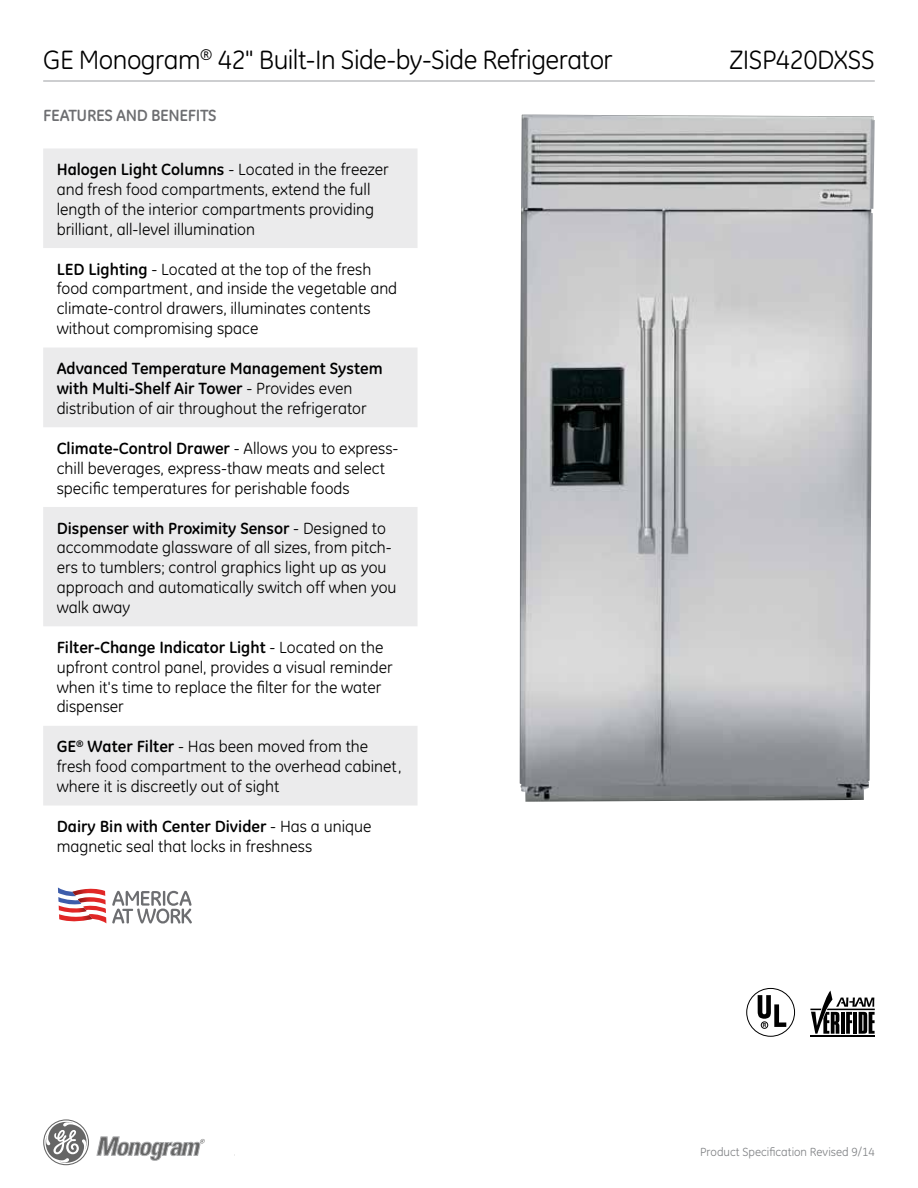
<style>
.page{position:relative;width:918px;height:1188px;background:#fff}
.page>*{position:absolute;margin:0;border:0;box-sizing:border-box;transform-origin:0 0}
.t1{font:27px "GE Inspira";letter-spacing:-.02em;color:#000}
.t2{font:16.5px/19.8px "GE Inspira";color:#000}
.t3{font:700 16.5px/19.8px "GE Inspira";color:#000}
.t4{font:700 16.5px "GE Inspira";letter-spacing:-.02em;color:#6d6e71}
.t5{font:12px "GE Inspira";color:#808285}
.t6{font:700 5.7px "Helvetica";color:#000;scale:.85 1}
.s1{font-weight:700}
.s2{font-weight:400}
</style>
<div class="page">
<svg style="left:97px;top:1136px;width:108px;height:25px"></svg>
<svg style="left:43px;top:1119px;width:46px;height:46px"></svg>
<hr style="left:43px;top:80px;width:832px;height:2px;background:#a7a9ac">
<svg style="left:758px;top:995px;width:28px;height:32px"></svg>
<div style="left:761px;top:1022px;width:7px;height:7px;border:1px solid #000;border-radius:50%"></div>
<div style="left:746px;top:988px;width:49px;height:49px;border:1px solid #000;border-radius:50%"></div>
<hr style="left:810px;top:1035px;width:65px;height:2px;background:#000">
<svg style="left:810px;top:991px;width:65px;height:43px"></svg>
<svg style="left:58px;top:887px;width:134px;height:37px"></svg>
<svg style="left:43px;top:148px;width:375px;height:658px;fill:#ebebec"></svg>
<img style="left:520px;top:115px;width:355px;height:687px">
<h1 class="t1" style="left:43px;top:44px;width:571px">GE Monogram<sup>®</sup> 42" Built-In Side-by-Side Refrigerator</h1>
<h1 class="t1" style="left:730px;top:44px;width:147px">ZISP420DXSS</h1>
<p class="t4" style="left:43px;top:105px;width:175px">FEATURES AND BENEFITS</p>
<p class="t2" style="left:57px;top:160px;width:334px"><span class="s1">Halogen Light Columns</span> - Located in the freezer and fresh food compartments, extend the full length of the interior compartments providing brilliant, all-level illumination</p>
<p class="t2" style="left:57px;top:259px;width:342px"><span class="s1">LED Lighting</span> - Located at the top of the fresh food compartment, and inside the vegetable and climate-control drawers, illuminates contents without compromising space</p>
<p class="t3" style="left:57px;top:358px;width:328px">Advanced Temperature Management System with Multi-Shelf Air Tower <span class="s2">- Provides even distribution of air throughout the refrigerator</span></p>
<p class="t2" style="left:57px;top:438px;width:343px"><span class="s1">Climate-Control Drawer</span> - Allows you to express&shy;chill beverages, express-thaw meats and select specific temperatures for perishable foods</p>
<p class="t2" style="left:57px;top:518px;width:341px"><span class="s1">Dispenser with Proximity Sensor</span> - Designed to accommodate glassware of all sizes, from pitch&shy;ers to tumblers; control graphics light up as you approach and automatically switch off when you walk away</p>
<p class="t2" style="left:57px;top:637px;width:338px"><span class="s1">Filter-Change Indicator Light</span> - Located on the upfront control panel, provides a visual reminder when it's time to replace the filter for the water dispenser</p>
<p class="t2" style="left:57px;top:737px;width:346px"><span class="s1">GE</span><sup>®</sup> <span class="s1">Water Filter</span> - Has been moved from the fresh food compartment to the overhead cabinet, where it is discreetly out of sight</p>
<p class="t2" style="left:57px;top:817px;width:316px"><span class="s1">Dairy Bin with Center Divider</span> - Has a unique magnetic seal that locks in freshness</p>
<p class="t6" style="left:763px;top:1021px;width:6px">R</p>
<p class="t5" style="left:700px;top:1145px;width:176px">Product Specification Revised 9/14</p>
</div>
